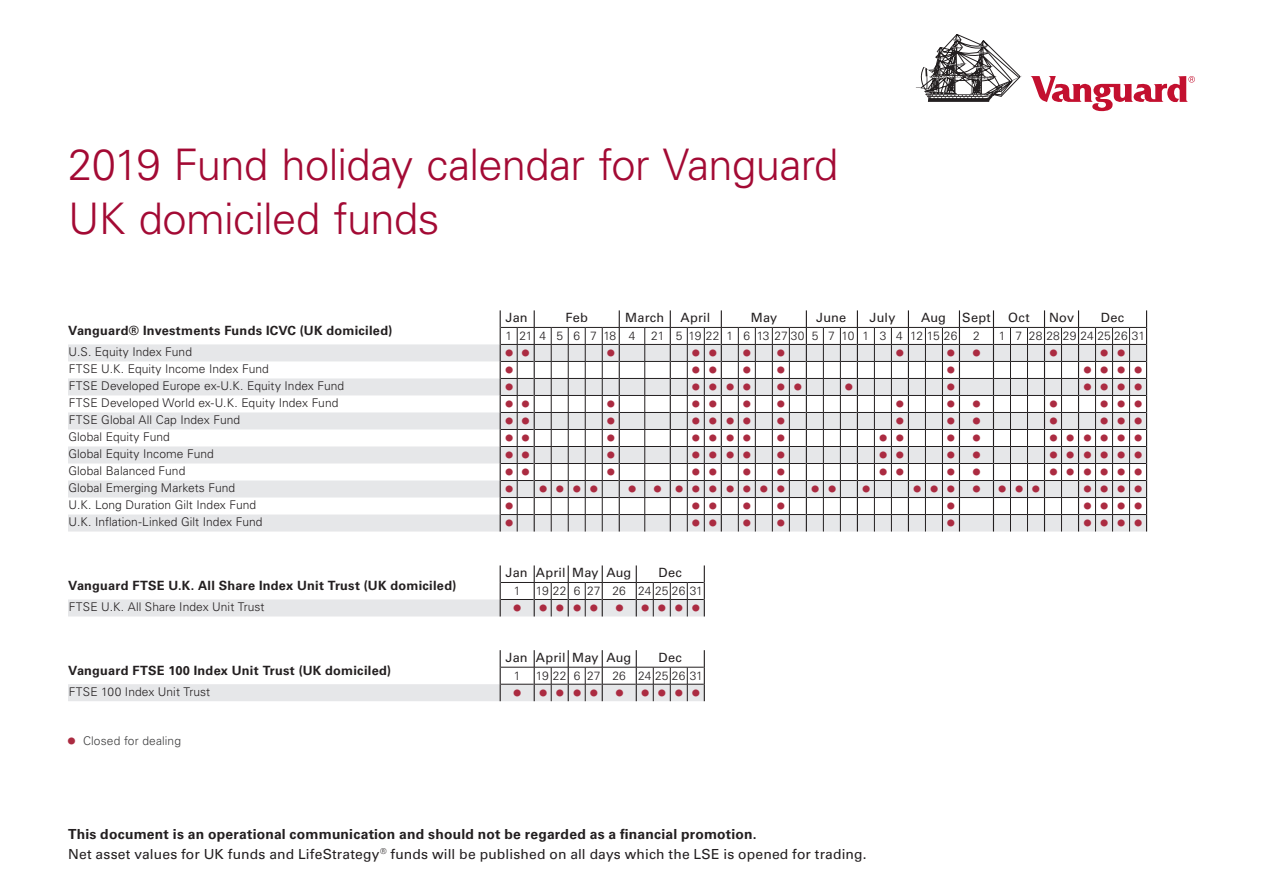
<style>
.page{position:relative;width:1263px;height:893px;background:#fff}
.page>*{position:absolute;margin:0;border:0;box-sizing:border-box;transform-origin:0 0}
.t1{font:300 43.5px/54px "Univers LT";letter-spacing:-.015em;color:#a30a34}
.t2{font:19.5px "Univers LT";color:#ab2b41}
.t3{font:13.8px/20px "Univers LT";letter-spacing:.01em;color:#231f20}
.t4{font:700 12.75px "Univers LT";letter-spacing:.02em;color:#231f20}
.t5{font:12.75px "Univers LT";letter-spacing:.01em;color:#231f20}
.t6{font:300 12px "Univers LT";letter-spacing:.005em;color:#231f20}
.t7{font:300 12px "Univers LT";letter-spacing:.01em;color:#3e3e3f}
.s1{font-weight:400;font-size:19.5px;color:#ab2b41}
.s2{font-weight:700}
</style>
<div class="page">
<svg style="left:916px;top:34px;width:105px;height:68px"></svg>
<svg style="left:1031px;top:76px;width:164px;height:35px"></svg>
<svg style="left:68px;top:344px;width:925px;height:187px;fill:#e6e7e9"></svg>
<hr style="left:960px;top:361px;width:33px;height:1px;background:#231f20">
<hr style="left:960px;top:378px;width:33px;height:1px;background:#231f20">
<hr style="left:960px;top:395px;width:33px;height:1px;background:#231f20">
<hr style="left:960px;top:412px;width:33px;height:1px;background:#231f20">
<hr style="left:960px;top:429px;width:33px;height:1px;background:#231f20">
<hr style="left:960px;top:446px;width:33px;height:1px;background:#231f20">
<hr style="left:960px;top:463px;width:33px;height:1px;background:#231f20">
<hr style="left:960px;top:480px;width:33px;height:1px;background:#231f20">
<hr style="left:960px;top:497px;width:33px;height:1px;background:#231f20">
<hr style="left:960px;top:514px;width:33px;height:1px;background:#231f20">
<hr style="left:960px;top:344px;width:33px;height:1px;background:#231f20">
<hr style="left:959px;top:327px;width:34px;height:1px;background:#231f20">
<svg style="left:993px;top:310px;width:154px;height:221px"></svg>
<svg style="left:500px;top:310px;width:460px;height:221px"></svg>
<svg style="left:68px;top:565px;width:637px;height:51px"></svg>
<svg style="left:68px;top:650px;width:637px;height:51px"></svg>
<h1 class="t1" style="left:68px;top:138px;width:772px">2019 Fund holiday calendar for Vanguard<br>UK domiciled funds</h1>
<p class="t4" style="left:68px;top:323px;width:326px">Vanguard® Investments Funds ICVC (UK domiciled)</p>
<p class="t5" style="left:506px;top:310px;width:24px">Jan</p>
<p class="t5" style="left:565px;top:310px;width:24px">Feb</p>
<p class="t5" style="left:625px;top:310px;width:41px">March</p>
<p class="t5" style="left:680px;top:310px;width:31px">April</p>
<p class="t5" style="left:751px;top:310px;width:28px">May</p>
<p class="t5" style="left:816px;top:310px;width:32px">June</p>
<p class="t5" style="left:869px;top:310px;width:27px">July</p>
<p class="t5" style="left:921px;top:310px;width:27px">Aug</p>
<p class="t5" style="left:962px;top:310px;width:30px">Sept</p>
<p class="t5" style="left:1008px;top:310px;width:23px">Oct</p>
<p class="t5" style="left:1049px;top:310px;width:27px">Nov</p>
<p class="t5" style="left:1101px;top:310px;width:25px">Dec</p>
<p class="t6" style="left:505px;top:329px;width:131px">1214 5 6 718 4</p>
<p class="t6" style="left:651px;top:329px;width:308px">21 5 1922 1 6 132730 5 7 10 1 3 4 121526</p>
<p class="t6" style="left:973px;top:329px;width:8px">2</p>
<p class="t6" style="left:999px;top:329px;width:148px">1 7 28282924252631</p>
<p class="t6" style="left:68px;top:344px;width:125px">U.S. Equity Index Fund</p>
<h2 class="t2" style="left:506px;top:341px;width:25px">• •</h2>
<h2 class="t2" style="left:607px;top:341px;width:8px">•</h2>
<h2 class="t2" style="left:693px;top:341px;width:25px">• •</h2>
<h2 class="t2" style="left:744px;top:341px;width:42px">• •</h2>
<h2 class="t2" style="left:896px;top:341px;width:85px">• ••</h2>
<h2 class="t2" style="left:1050px;top:341px;width:76px">• ••</h2>
<p class="t6" style="left:69px;top:361px;width:202px">FTSE U.K. Equity Income Index Fund</p>
<h2 class="t2" style="left:506px;top:358px;width:8px">•</h2>
<h2 class="t2" style="left:693px;top:358px;width:25px">• •</h2>
<h2 class="t2" style="left:744px;top:358px;width:42px">• •</h2>
<h2 class="t2" style="left:947px;top:358px;width:8px">•</h2>
<h2 class="t2" style="left:1084px;top:358px;width:59px">••••</h2>
<p class="t6" style="left:69px;top:378px;width:277px">FTSE Developed Europe ex-U.K. Equity Index Fund</p>
<h2 class="t2" style="left:506px;top:376px;width:8px">•</h2>
<h2 class="t2" style="left:693px;top:376px;width:59px">••••</h2>
<h2 class="t2" style="left:778px;top:376px;width:25px">• •</h2>
<h2 class="t2" style="left:845px;top:376px;width:8px">•</h2>
<h2 class="t2" style="left:947px;top:376px;width:8px">•</h2>
<h2 class="t2" style="left:1084px;top:376px;width:59px">••••</h2>
<p class="t6" style="left:69px;top:395px;width:271px">FTSE Developed World ex-U.K. Equity Index Fund</p>
<h2 class="t2" style="left:506px;top:393px;width:25px">• •</h2>
<h2 class="t2" style="left:607px;top:393px;width:8px">•</h2>
<h2 class="t2" style="left:693px;top:393px;width:25px">• •</h2>
<h2 class="t2" style="left:744px;top:393px;width:42px">• •</h2>
<h2 class="t2" style="left:896px;top:393px;width:85px">• ••</h2>
<h2 class="t2" style="left:1050px;top:393px;width:93px">• •••</h2>
<p class="t6" style="left:69px;top:412px;width:173px">FTSE Global All Cap Index Fund</p>
<h2 class="t2" style="left:506px;top:410px;width:25px">• •</h2>
<h2 class="t2" style="left:607px;top:410px;width:8px">•</h2>
<h2 class="t2" style="left:693px;top:410px;width:59px">••••</h2>
<h2 class="t2" style="left:778px;top:410px;width:8px">•</h2>
<h2 class="t2" style="left:896px;top:410px;width:85px">• ••</h2>
<h2 class="t2" style="left:1050px;top:410px;width:93px">• •••</h2>
<p class="t6" style="left:68px;top:429px;width:103px">Global Equity Fund</p>
<h2 class="t2" style="left:506px;top:427px;width:25px">• •</h2>
<h2 class="t2" style="left:607px;top:427px;width:8px">•</h2>
<h2 class="t2" style="left:693px;top:427px;width:59px">••••</h2>
<h2 class="t2" style="left:778px;top:427px;width:8px">•</h2>
<h2 class="t2" style="left:880px;top:427px;width:25px">• •</h2>
<h2 class="t2" style="left:947px;top:427px;width:34px">• •</h2>
<h2 class="t2" style="left:1050px;top:427px;width:93px">••••••</h2>
<p class="t6" style="left:68px;top:446px;width:147px">Global Equity Income Fund</p>
<h2 class="t2" style="left:506px;top:444px;width:25px">• •</h2>
<h2 class="t2" style="left:607px;top:444px;width:8px">•</h2>
<h2 class="t2" style="left:693px;top:444px;width:59px">••••</h2>
<h2 class="t2" style="left:778px;top:444px;width:8px">•</h2>
<h2 class="t2" style="left:880px;top:444px;width:25px">• •</h2>
<h2 class="t2" style="left:947px;top:444px;width:34px">• •</h2>
<h2 class="t2" style="left:1050px;top:444px;width:93px">••••••</h2>
<p class="t6" style="left:68px;top:463px;width:118px">Global Balanced Fund</p>
<h2 class="t2" style="left:506px;top:461px;width:25px">• •</h2>
<h2 class="t2" style="left:607px;top:461px;width:8px">•</h2>
<h2 class="t2" style="left:693px;top:461px;width:25px">• •</h2>
<h2 class="t2" style="left:744px;top:461px;width:42px">• •</h2>
<h2 class="t2" style="left:880px;top:461px;width:25px">• •</h2>
<h2 class="t2" style="left:947px;top:461px;width:34px">• •</h2>
<h2 class="t2" style="left:1050px;top:461px;width:93px">••••••</h2>
<p class="t6" style="left:68px;top:481px;width:168px">Global Emerging Markets Fund</p>
<h2 class="t2" style="left:506px;top:478px;width:93px">• ••••</h2>
<h2 class="t2" style="left:629px;top:478px;width:157px">• • •••••••</h2>
<h2 class="t2" style="left:812px;top:478px;width:25px">• •</h2>
<h2 class="t2" style="left:863px;top:478px;width:178px">• ••• • •••</h2>
<h2 class="t2" style="left:1084px;top:478px;width:59px">••••</h2>
<p class="t6" style="left:68px;top:498px;width:189px">U.K. Long Duration Gilt Index Fund</p>
<h2 class="t2" style="left:506px;top:495px;width:8px">•</h2>
<h2 class="t2" style="left:693px;top:495px;width:25px">• •</h2>
<h2 class="t2" style="left:744px;top:495px;width:42px">• •</h2>
<h2 class="t2" style="left:947px;top:495px;width:8px">•</h2>
<h2 class="t2" style="left:1084px;top:495px;width:59px">••••</h2>
<p class="t6" style="left:68px;top:515px;width:196px">U.K. Inflation-Linked Gilt Index Fund</p>
<h2 class="t2" style="left:506px;top:512px;width:8px">•</h2>
<h2 class="t2" style="left:693px;top:512px;width:25px">• •</h2>
<h2 class="t2" style="left:744px;top:512px;width:42px">• •</h2>
<h2 class="t2" style="left:947px;top:512px;width:8px">•</h2>
<h2 class="t2" style="left:1084px;top:512px;width:59px">••••</h2>
<p class="t4" style="left:68px;top:578px;width:390px">Vanguard FTSE U.K. All Share Index Unit Trust (UK domiciled)</p>
<p class="t5" style="left:506px;top:565px;width:127px">Jan April May Aug</p>
<p class="t5" style="left:659px;top:565px;width:25px">Dec</p>
<p class="t6" style="left:514px;top:584px;width:8px">1</p>
<p class="t6" style="left:536px;top:584px;width:169px">19 22 6 27 26 24 25 26 31</p>
<p class="t6" style="left:69px;top:599px;width:197px">FTSE U.K. All Share Index Unit Trust</p>
<h2 class="t2" style="left:514px;top:597px;width:187px">• •••• • ••••</h2>
<p class="t4" style="left:68px;top:663px;width:324px">Vanguard FTSE 100 Index Unit Trust (UK domiciled)</p>
<p class="t5" style="left:506px;top:650px;width:127px">Jan April May Aug</p>
<p class="t5" style="left:659px;top:650px;width:25px">Dec</p>
<p class="t6" style="left:514px;top:668px;width:8px">1</p>
<p class="t6" style="left:536px;top:668px;width:169px">19 22 6 27 26 24 25 26 31</p>
<p class="t6" style="left:69px;top:684px;width:143px">FTSE 100 Index Unit Trust</p>
<h2 class="t2" style="left:514px;top:681px;width:187px">• •••• • ••••</h2>
<p class="t7" style="left:68px;top:733px;width:115px"><span class="s1">•</span> Closed for dealing</p>
<p class="t3" style="left:68px;top:824px;width:800px"><span class="s2">This document is an operational communication and should not be regarded as a financial promotion.<br></span>Net asset values for UK funds and LifeStrategy<sup>®</sup> funds will be published on all days which the LSE is opened for trading.</p>
</div>
